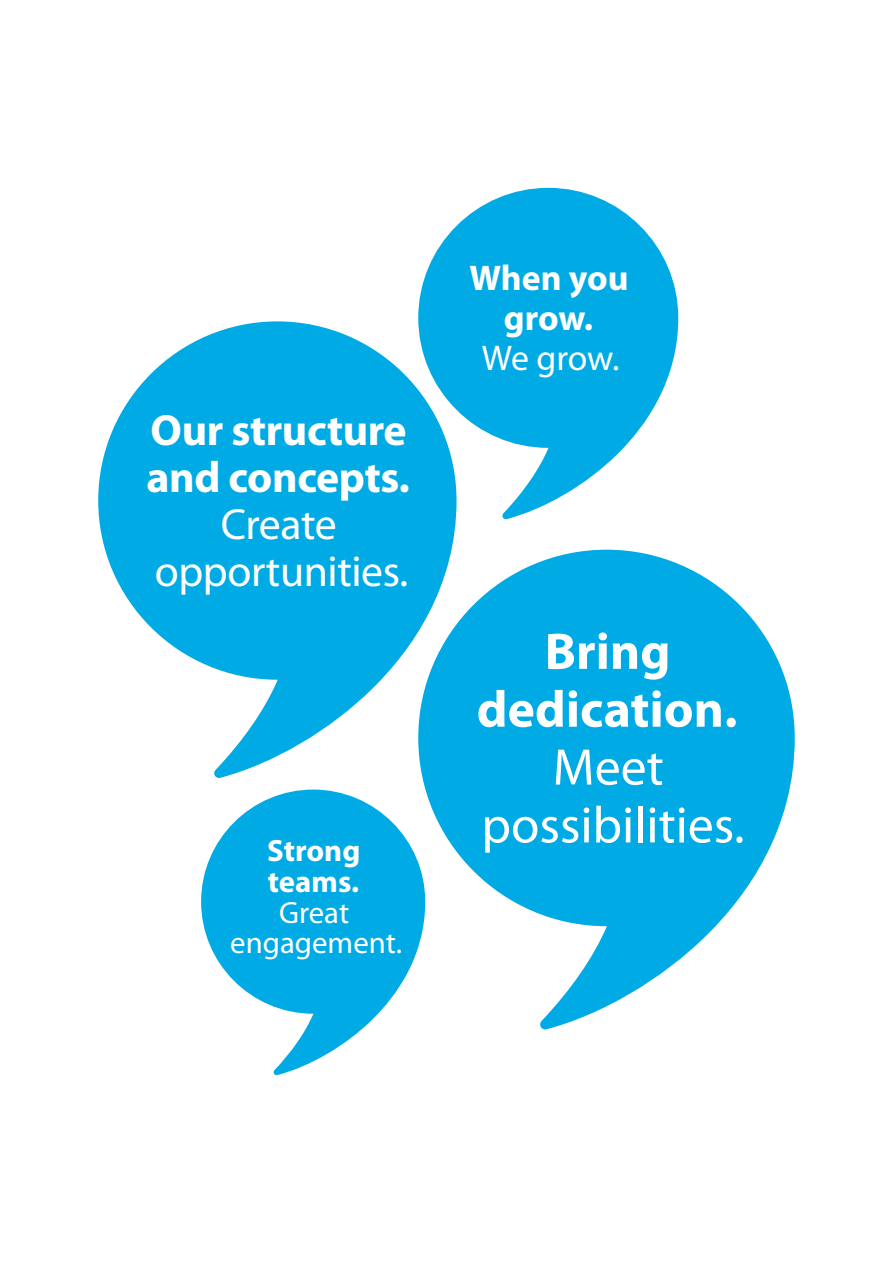
<style>
.page{position:relative;width:893px;height:1263px;background:#fff}
.page>*{position:absolute;margin:0;border:0;box-sizing:border-box;transform-origin:0 0}
.t1{font:51.75px/57.9px "Myriad Pro";color:#fff;text-align:center}
.t2{font:700 43.8px/47.2px "Myriad Pro";letter-spacing:-.01em;color:#fff;text-align:center}
.t3{font:700 35.85px/39.9px "Myriad Pro";letter-spacing:-.005em;color:#fff;text-align:center}
.t4{font:30.9px/30.9px "Myriad Pro";color:#fff;text-align:center}
.s1{font-weight:400}
.s2{font-weight:700}
</style>
<div class="page">
<svg style="left:422px;top:550px;width:373px;height:479px;fill:#00abe5"></svg>
<svg style="left:201px;top:789px;width:224px;height:286px;fill:#00abe5"></svg>
<svg style="left:418px;top:188px;width:260px;height:331px;fill:#00abe5"></svg>
<svg style="left:98px;top:321px;width:359px;height:457px;fill:#00abe5"></svg>
<p class="t2" style="left:146px;top:405px;width:265px">Our structure and concepts.<br><span class="s1">Create opportunities.</span></p>
<p class="t4" style="left:230px;top:834px;width:174px"><span class="s2">Strong teams.<br></span>Great engagement.</p>
<p class="t3" style="left:469px;top:257px;width:161px">When you grow.<br><span class="s1">We grow.</span></p>
<p class="t1" style="left:477px;top:622px;width:269px"><span class="s2">Bring dedication.<br></span>Meet possibilities.</p>
</div>
